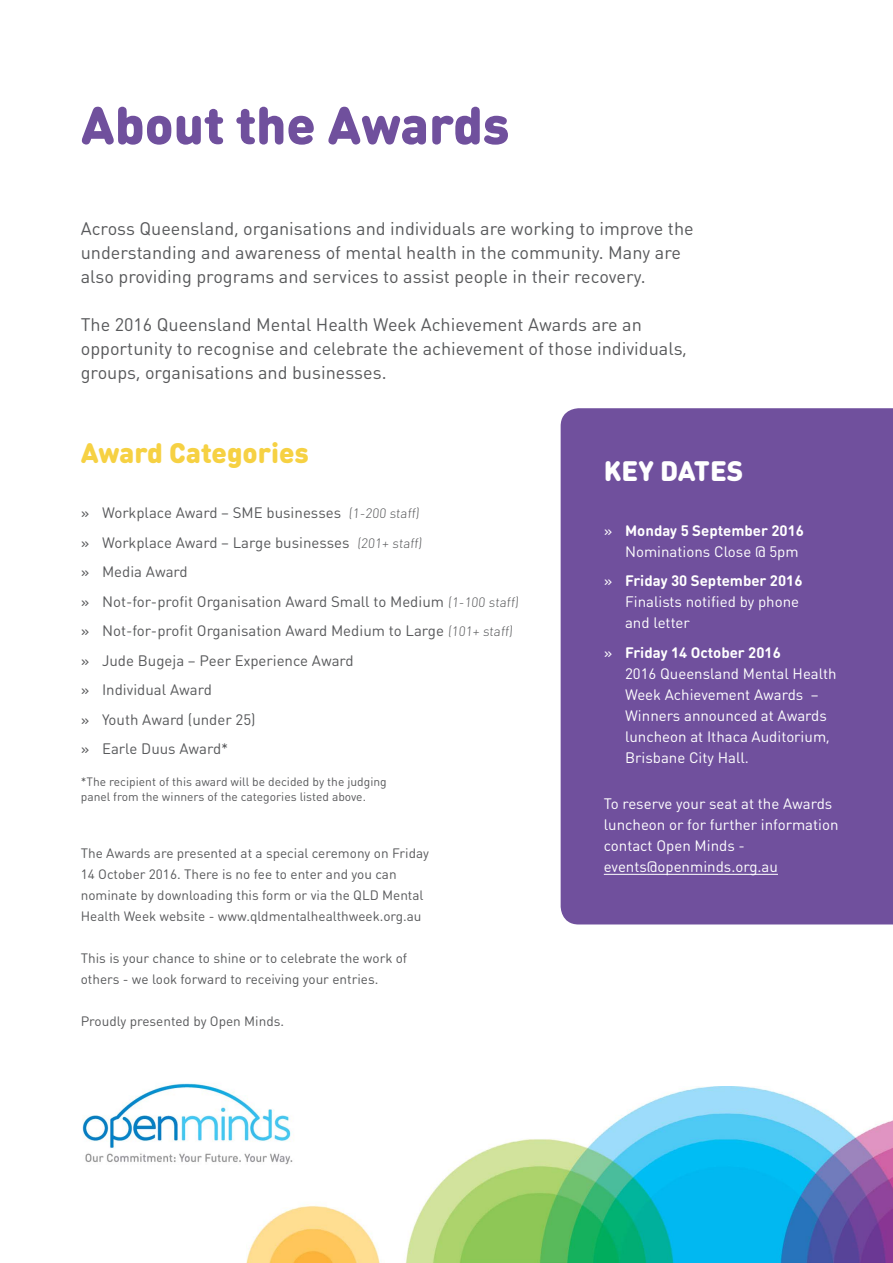
<style>
.page{position:relative;width:893px;height:1263px;background:#fff}
.page>*{position:absolute;margin:0;border:0;box-sizing:border-box;transform-origin:0 0}
.t1{font:900 52.5px "DIN Round Pro";color:#70509d}
.t2{font:900 27.75px "DIN Round Pro";color:#f6d143}
.t3{font:900 27.75px "DIN Round Pro";color:#fff}
.t4{font:18px/24px "DIN Round Pro";color:#58595b}
.t5{font:15px/21px "DIN Round Pro";color:#fff}
.t6{font:15px/29.5px "DIN Round Pro";color:#58595b}
.t7{font:13.5px/21px "DIN Round Pro";color:#58595b}
.t8{font:12px/15px "DIN Round Pro";color:#58595b}
.s1{font-weight:300;font-size:13.5px}
.s2{font-weight:700}
</style>
<div class="page">
<img style="left:247px;top:1086px;width:646px;height:177px">
<div style="left:561px;top:408px;width:332px;height:516px;background:#70509d"></div>
<hr style="left:604px;top:874px;width:174px;height:1px;background:#fff">
<img style="left:82px;top:1082px;width:234px;height:109px">
<h1 class="t1" style="left:81px;top:85px;width:430px">About the Awards</h1>
<p class="t4" style="left:81px;top:216px;width:614px">Across Queensland, organisations and individuals are working to improve the understanding and awareness of mental health in the community. Many are also providing programs and services to assist people in their recovery.</p>
<p class="t4" style="left:81px;top:312px;width:608px">The 2016 Queensland Mental Health Week Achievement Awards are an opportunity to recognise and celebrate the achievement of those individuals, groups, organisations and businesses.</p>
<h2 class="t2" style="left:81px;top:432px;width:229px">Award Categories</h2>
<p class="t6" style="left:81px;top:497px;width:441px">» Workplace Award – SME businesses <span class="s1">(1-200 staff)<br></span>» Workplace Award – Large businesses <span class="s1">(201+ staff)<br></span>» Media Award<br>» Not-for-profit Organisation Award Small to Medium <span class="s1">(1-100 staff) </span>» Not-for-profit Organisation Award Medium to Large <span class="s1">(101+ staff) </span>» Jude Bugeja – Peer Experience Award<br>» Individual Award<br>» Youth Award (under 25)<br>» Earle Duus Award*</p>
<p class="t8" style="left:81px;top:774px;width:308px">*The recipient of this award will be decided by the judging panel from the winners of the categories listed above.</p>
<p class="t7" style="left:81px;top:842px;width:350px">The Awards are presented at a special ceremony on Friday 14 October 2016. There is no fee to enter and you can nominate by downloading this form or via the QLD Mental Health Week website - www.qldmentalhealthweek.org.au</p>
<p class="t7" style="left:81px;top:947px;width:328px">This is your chance to shine or to celebrate the work of others - we look forward to receiving your entries.</p>
<p class="t7" style="left:81px;top:1010px;width:205px">Proudly presented by Open Minds.</p>
<h2 class="t3" style="left:604px;top:449px;width:141px">KEY DATES</h2>
<p class="t5" style="left:625px;top:519px;width:180px;text-indent:-21px">» <span class="s2">Monday 5 September 2016<br></span>Nominations Close @ 5pm</p>
<p class="t5" style="left:625px;top:570px;width:179px;text-indent:-21px">» <span class="s2">Friday 30 September 2016<br></span>Finalists notified by phone and letter</p>
<p class="t5" style="left:625px;top:641px;width:213px;text-indent:-21px">» <span class="s2">Friday 14 October 2016<br></span>2016 Queensland Mental Health<br>Week Achievement Awards –<br>Winners announced at Awards luncheon at Ithaca Auditorium,<br>Brisbane City Hall.</p>
<p class="t5" style="left:604px;top:793px;width:236px">To reserve your seat at the Awards luncheon or for further information contact Open Minds - events@openminds.org.au</p>
</div>
